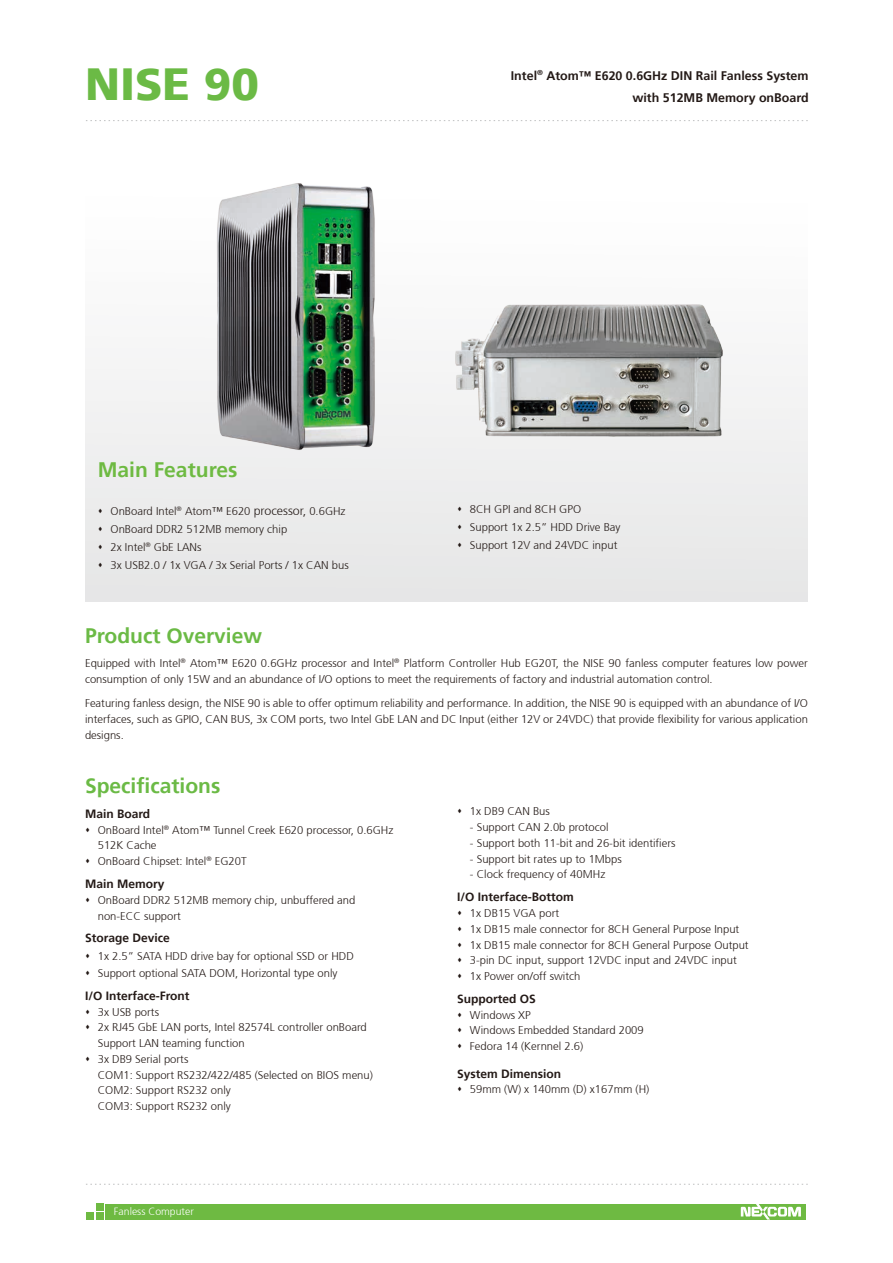
<style>
.page{position:relative;width:893px;height:1263px;background:#fff}
.page>*{position:absolute;margin:0;border:0;box-sizing:border-box;transform-origin:0 0}
.t1{font:900 45px "Frutiger 75";color:#6bba45}
.t2{font:700 21px "Frutiger 65";color:#6bba45}
.t3{font:700 21px "Frutiger 65";color:#6eba42}
.t4{font:700 12.45px/22.5px "Frutiger 65";color:#231916;text-align:right}
.t5{font:700 12px "Frutiger 65";color:#231916}
.t6{font:300 11.25px/15.8px "Frutiger 45";color:#231916}
.t7{font:300 10.5px "Frutiger 45";color:#fff}
.s1{font-size:12.45px}
</style>
<div class="page">
<svg style="left:86px;top:120px;width:722px;height:1px"></svg>
<svg style="left:86px;top:1184px;width:722px;height:1px"></svg>
<div style="left:85px;top:135px;width:723px;height:466px;background:#f3f3f3"></div>
<div style="left:106px;top:1204px;width:700px;height:15px;background:#6eba42"></div>
<div style="left:96px;top:1203px;width:7px;height:7px;background:#6eba42"></div>
<div style="left:96px;top:1213px;width:7px;height:7px;background:#6eba42"></div>
<div style="left:87px;top:1213px;width:7px;height:7px;background:#6eba42"></div>
<svg style="left:741px;top:1204px;width:60px;height:15px"></svg>
<img style="left:213px;top:179px;width:168px;height:271px">
<img style="left:455px;top:304px;width:268px;height:133px">
<svg style="left:99px;top:562px;width:3px;height:5px"></svg>
<h1 class="t1" style="left:85px;top:57px;width:175px">NISE 90</h1>
<h2 class="t3" style="left:98px;top:458px;width:141px">Main Features</h2>
<p class="t4" style="left:511px;top:64px;width:299px">Intel<sup>®</sup> Atom™ E620 0.6GHz DIN Rail Fanless System with 512MB Memory onBoard</p>
<p class="t6" style="left:111px;top:502px;width:240px;line-height:18px">OnBoard Intel<sup>®</sup> Atom™ E620 <span class="s1">processor,</span> 0.6GHz OnBoard DDR2 512MB memory chip<br>2x Intel<sup>®</sup> GbE LANs<br>3x USB2.0 / 1x VGA / 3x Serial Ports / 1x CAN bus</p>
<p class="t6" style="left:470px;top:500px;width:152px;line-height:18px">8CH GPI and 8CH GPO<br>Support 1x 2.5” HDD Drive Bay<br>Support 12V and 24VDC input</p>
<h2 class="t2" style="left:85px;top:623px;width:179px">Product Overview</h2>
<p class="t6" style="left:85px;top:656px;width:724px">Equipped with Intel<sup>®</sup> Atom™ E620 0.6GHz processor and Intel<sup>®</sup> Platform Controller Hub EG20T, the NISE 90 fanless computer features low power consumption of only 15W and an abundance of I/O options to meet the requirements of factory and industrial automation control.</p>
<p class="t6" style="left:85px;top:696px;width:724px;text-align:justify">Featuring fanless design, the NISE 90 is able to offer optimum reliability and performance. In addition, the NISE 90 is equipped with an abundance of I/O interfaces, such as GPIO, CAN BUS, 3x COM ports, two Intel GbE LAN and DC Input (either 12V or 24VDC) that provide flexibility for various application designs.</p>
<h2 class="t2" style="left:85px;top:773px;width:137px">Specifications</h2>
<p class="t5" style="left:85px;top:807px;width:67px">Main Board</p>
<p class="t6" style="left:98px;top:822px;width:297px">OnBoard Intel<sup>®</sup> Atom™ Tunnel Creek E620 processor, 0.6GHz<br>512K Cache<br>OnBoard Chipset: Intel<sup>®</sup> EG20T</p>
<p class="t5" style="left:85px;top:877px;width:81px">Main Memory</p>
<p class="t6" style="left:98px;top:892px;width:259px">OnBoard DDR2 512MB memory chip, unbuffered and non-ECC support</p>
<p class="t5" style="left:85px;top:931px;width:86px">Storage Device</p>
<p class="t6" style="left:98px;top:947px;width:258px;line-height:17.2px">1x 2.5” SATA HDD drive bay for optional SSD or HDD<br>Support optional SATA DOM, Horizontal type only</p>
<p class="t5" style="left:85px;top:988px;width:106px">I/O Interface-Front</p>
<p class="t6" style="left:98px;top:1004px;width:277px">3x USB ports<br>2x RJ45 GbE LAN ports, Intel 82574L controller onBoard<br>Support LAN teaming function<br>3x DB9 Serial ports<br>COM1: Support RS232/422/485 (Selected on BIOS menu)<br>COM2: Support RS232 only<br>COM3: Support RS232 only</p>
<p class="t7" style="left:114px;top:1205px;width:81px">Fanless Computer</p>
<p class="t6" style="left:470px;top:804px;width:82px">1x DB9 CAN Bus</p>
<p class="t6" style="left:470px;top:819px;width:140px">- Support CAN 2.0b protocol</p>
<p class="t6" style="left:470px;top:835px;width:207px">- Support both 11-bit and 26-bit identifiers</p>
<p class="t6" style="left:470px;top:851px;width:153px">- Support bit rates up to 1Mbps</p>
<p class="t6" style="left:470px;top:867px;width:137px">- Clock frequency of 40MHz</p>
<p class="t5" style="left:457px;top:890px;width:118px">I/O Interface-Bottom</p>
<p class="t6" style="left:470px;top:905px;width:280px">1x DB15 VGA port<br>1x DB15 male connector for 8CH General Purpose Input 1x DB15 male connector for 8CH General Purpose Output 3-pin DC input, support 12VDC input and 24VDC input 1x Power on/off switch</p>
<p class="t5" style="left:457px;top:992px;width:80px">Supported OS</p>
<p class="t6" style="left:470px;top:1007px;width:175px">Windows XP<br>Windows Embedded Standard 2009<br>Fedora 14 (Kernnel 2.6)</p>
<p class="t5" style="left:457px;top:1066px;width:106px">System Dimension</p>
<p class="t6" style="left:470px;top:1082px;width:181px">59mm (W) x 140mm (D) x167mm (H)</p>
</div>
